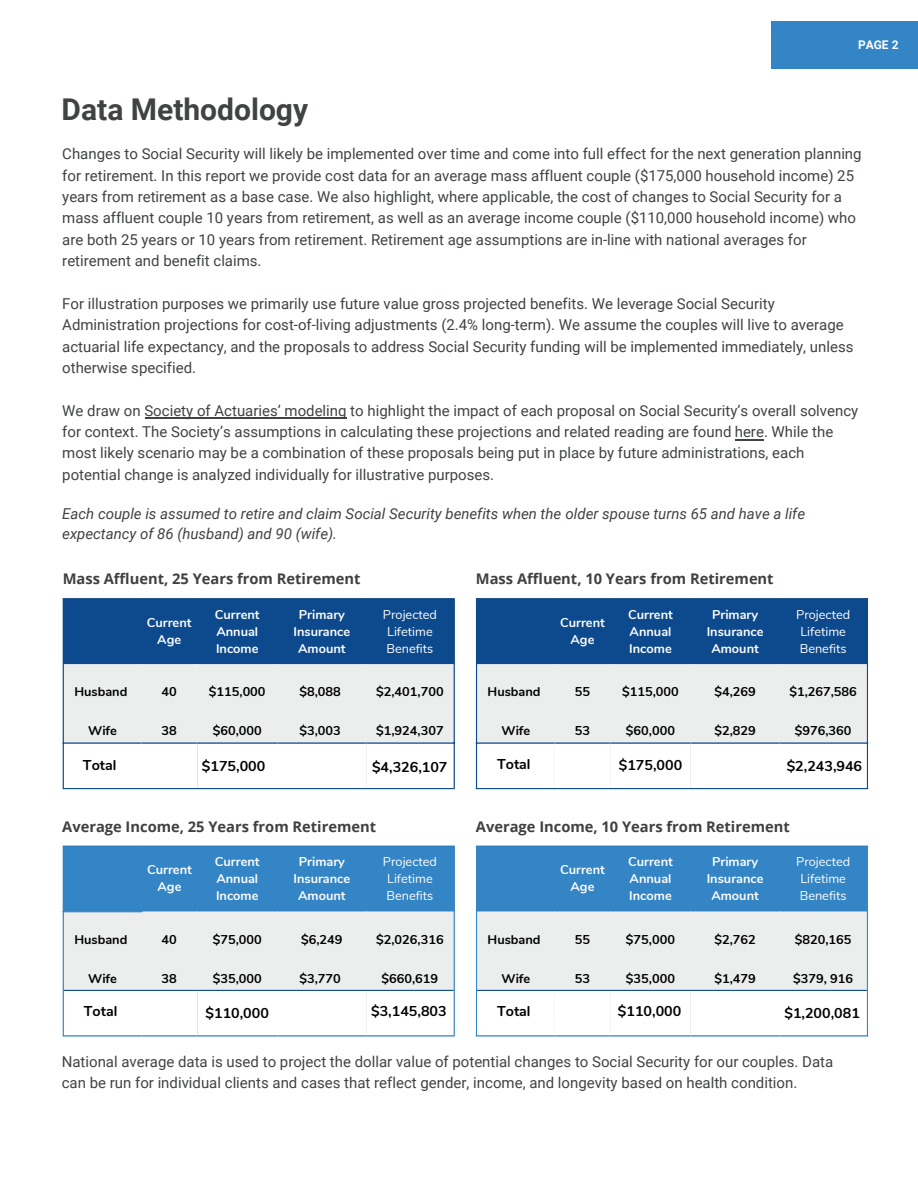
<style>
.page{position:relative;width:918px;height:1188px;background:#fff}
.page>*{position:absolute;margin:0;border:0;box-sizing:border-box;transform-origin:0 0}
.t1{font:700 30px "Roboto";color:#3f4440}
.t2{font:15px/21.3px "Roboto";color:#3f4440}
.t3{font:italic 15px/19.6px "Roboto";color:#3f4440}
.t4{font:700 14.7px "Open Sans";color:#3f4141}
.t5{font:700 14.25px "Nunito";color:#000}
.t6{font:700 12.75px "Nunito";color:#000}
.t7{font:700 12.75px/17px "Nunito";color:#fcfcfc;text-align:center}
.t8{font:12.75px/17px "Nunito";color:#fcfcfc}
.t9{font:700 12px "Roboto";color:#fff}
</style>
<div class="page">
<div style="left:771px;top:22px;width:147px;height:47px;background:#3385c5"></div>
<svg style="left:64px;top:599px;width:390px;height:143px;background:#86a3c1"></svg>
<hr style="left:63px;top:599px;width:1px;height:189px;background:#0d4a8d">
<hr style="left:454px;top:599px;width:1px;height:189px;background:#0d4a8d">
<hr style="left:63px;top:598px;width:392px;height:1px;background:#0d4a8d">
<hr style="left:63px;top:742px;width:392px;height:2px;background:#0d4a8d">
<hr style="left:63px;top:788px;width:392px;height:1px;background:#0d4a8d">
<svg style="left:64px;top:847px;width:390px;height:143px;background:#97bdda"></svg>
<hr style="left:63px;top:847px;width:1px;height:188px;background:#3788c8">
<hr style="left:141px;top:847px;width:1px;height:64px;background:#3788c8">
<hr style="left:454px;top:847px;width:1px;height:188px;background:#3788c8">
<hr style="left:63px;top:846px;width:392px;height:1px;background:#3788c8">
<hr style="left:63px;top:911px;width:79px;height:1px;background:#3788c8">
<hr style="left:63px;top:1035px;width:392px;height:2px;background:#3788c8">
<hr style="left:64px;top:990px;width:390px;height:1px;background:#0d4a8d">
<svg style="left:477px;top:599px;width:390px;height:143px;background:#86a3c1"></svg>
<hr style="left:476px;top:599px;width:1px;height:189px;background:#0d4a8d">
<hr style="left:867px;top:599px;width:1px;height:189px;background:#0d4a8d">
<hr style="left:476px;top:598px;width:392px;height:1px;background:#0d4a8d">
<hr style="left:476px;top:742px;width:392px;height:2px;background:#0d4a8d">
<hr style="left:476px;top:788px;width:392px;height:1px;background:#0d4a8d">
<svg style="left:477px;top:847px;width:390px;height:143px;background:#98beda"></svg>
<hr style="left:476px;top:847px;width:1px;height:188px;background:#3788c8">
<hr style="left:867px;top:847px;width:1px;height:188px;background:#3788c8">
<hr style="left:476px;top:846px;width:392px;height:1px;background:#3788c8">
<hr style="left:476px;top:1035px;width:392px;height:2px;background:#3788c8">
<hr style="left:477px;top:990px;width:390px;height:1px;background:#0d4a8d">
<hr style="left:145px;top:418px;width:201px;height:1px;background:#3f4440">
<svg style="left:735px;top:439px;width:29px;height:1px"></svg>
<p class="t9" style="left:858px;top:36px;width:42px">PAGE 2</p>
<p class="t1" style="left:62px;top:88px;width:248px">Data Methodology</p>
<p class="t2" style="left:62px;top:143px;width:801px">Changes to Social Security will likely be implemented over time and come into full effect for the next generation planning for retirement. In this report we provide cost data for an average mass affluent couple ($175,000 household income) 25 years from retirement as a base case. We also highlight, where applicable, the cost of changes to Social Security for a mass affluent couple 10 years from retirement, as well as an average income couple ($110,000 household income) who are both 25 years or 10 years from retirement. Retirement age assumptions are in-line with national averages for retirement and benefit claims.</p>
<p class="t2" style="left:62px;top:292px;width:793px">For illustration purposes we primarily use future value gross projected benefits. We leverage Social Security Administration projections for cost-of-living adjustments (2.4% long-term). We assume the couples will live to average actuarial life expectancy, and the proposals to address Social Security funding will be implemented immediately, unless otherwise specified.</p>
<p class="t2" style="left:62px;top:399px;width:798px">We draw on Society of Actuaries’ modeling to highlight the impact of each proposal on Social Security’s overall solvency for context. The Society’s assumptions in calculating these projections and related reading are found here. While the most likely scenario may be a combination of these proposals being put in place by future administrations, each potential change is analyzed individually for illustrative purposes.</p>
<p class="t3" style="left:62px;top:505px;width:744px">Each couple is assumed to retire and claim Social Security benefits when the older spouse turns 65 and have a life expectancy of 86 (husband) and 90 (wife).</p>
<h1 class="t4" style="left:63px;top:569px;width:299px">Mass Affluent, 25 Years from Retirement</h1>
<h3 class="t4" style="left:476px;top:569px;width:299px">Mass Affluent, 10 Years from Retirement</h3>
<p class="t7" style="left:147px;top:614px;width:46px">Current<br>Age</p>
<p class="t7" style="left:215px;top:606px;width:46px;text-align:justify">Current Annual Income</p>
<p class="t7" style="left:293px;top:606px;width:58px">Primary<br>Insurance<br>Amount</p>
<p class="t8" style="left:383px;top:606px;width:56px">Projected<br>Lifetime<br>Benefits</p>
<p class="t6" style="left:74px;top:683px;width:54px">Husband</p>
<p class="t6" style="left:162px;top:683px;width:17px">40</p>
<p class="t6" style="left:209px;top:683px;width:58px">$115,000</p>
<p class="t6" style="left:299px;top:683px;width:43px">$8,088</p>
<p class="t6" style="left:376px;top:683px;width:69px">$2,401,700</p>
<p class="t6" style="left:88px;top:723px;width:30px">Wife</p>
<p class="t6" style="left:162px;top:723px;width:17px">38</p>
<p class="t6" style="left:213px;top:723px;width:51px">$60,000</p>
<p class="t6" style="left:299px;top:723px;width:43px">$3,003</p>
<h2 class="t6" style="left:376px;top:723px;width:69px">$1,924,307</h2>
<p class="t5" style="left:83px;top:756px;width:35px">Total</p>
<p class="t5" style="left:202px;top:756px;width:65px">$175,000</p>
<p class="t5" style="left:372px;top:758px;width:77px">$4,326,107</p>
<p class="t7" style="left:560px;top:614px;width:46px">Current<br>Age</p>
<p class="t7" style="left:628px;top:606px;width:46px;text-align:justify">Current Annual Income</p>
<p class="t7" style="left:707px;top:606px;width:58px">Primary<br>Insurance<br>Amount</p>
<p class="t8" style="left:796px;top:606px;width:56px">Projected<br>Lifetime<br>Benefits</p>
<p class="t6" style="left:488px;top:683px;width:54px">Husband</p>
<p class="t6" style="left:575px;top:683px;width:17px">55</p>
<p class="t6" style="left:622px;top:683px;width:58px">$115,000</p>
<p class="t6" style="left:714px;top:683px;width:43px">$4,269</p>
<p class="t6" style="left:789px;top:683px;width:69px">$1,267,586</p>
<p class="t6" style="left:502px;top:723px;width:30px">Wife</p>
<p class="t6" style="left:575px;top:723px;width:17px">53</p>
<p class="t6" style="left:626px;top:723px;width:51px">$60,000</p>
<p class="t6" style="left:714px;top:723px;width:43px">$2,829</p>
<p class="t6" style="left:795px;top:723px;width:58px">$976,360</p>
<p class="t5" style="left:497px;top:754px;width:35px">Total</p>
<h2 class="t5" style="left:619px;top:756px;width:65px">$175,000</h2>
<p class="t5" style="left:787px;top:756px;width:77px">$2,243,946</p>
<h3 class="t4" style="left:62px;top:816px;width:315px">Average Income, 25 Years from Retirement</h3>
<h3 class="t4" style="left:476px;top:816px;width:315px">Average Income, 10 Years from Retirement</h3>
<p class="t7" style="left:147px;top:862px;width:46px">Current<br>Age</p>
<p class="t7" style="left:215px;top:853px;width:46px;text-align:justify">Current Annual Income</p>
<p class="t7" style="left:293px;top:853px;width:58px">Primary<br>Insurance<br>Amount</p>
<p class="t8" style="left:383px;top:853px;width:56px">Projected<br>Lifetime<br>Benefits</p>
<p class="t7" style="left:560px;top:862px;width:46px">Current<br>Age</p>
<p class="t7" style="left:628px;top:853px;width:46px;text-align:justify">Current Annual Income</p>
<p class="t7" style="left:707px;top:853px;width:58px">Primary<br>Insurance<br>Amount</p>
<p class="t8" style="left:796px;top:853px;width:56px">Projected<br>Lifetime<br>Benefits</p>
<p class="t6" style="left:488px;top:931px;width:54px">Husband</p>
<p class="t6" style="left:575px;top:931px;width:17px">55</p>
<p class="t6" style="left:626px;top:931px;width:51px">$75,000</p>
<p class="t6" style="left:714px;top:931px;width:43px">$2,762</p>
<p class="t6" style="left:795px;top:931px;width:58px">$820,165</p>
<p class="t6" style="left:502px;top:970px;width:30px">Wife</p>
<p class="t6" style="left:575px;top:970px;width:17px">53</p>
<p class="t6" style="left:626px;top:970px;width:51px">$35,000</p>
<p class="t6" style="left:714px;top:970px;width:43px">$1,479</p>
<p class="t6" style="left:793px;top:970px;width:62px">$379, 916</p>
<p class="t5" style="left:497px;top:1002px;width:35px">Total</p>
<p class="t5" style="left:618px;top:1001px;width:65px">$110,000</p>
<h3 class="t5" style="left:784px;top:1004px;width:77px">$1,200,081</h3>
<p class="t2" style="left:62px;top:1050px;width:773px">National average data is used to project the dollar value of potential changes to Social Security for our couples. Data can be run for individual clients and cases that reflect gender, income, and longevity based on health condition.</p>
<p class="t6" style="left:74px;top:931px;width:54px">Husband</p>
<p class="t6" style="left:162px;top:931px;width:17px">40</p>
<p class="t6" style="left:213px;top:931px;width:51px">$75,000</p>
<p class="t6" style="left:301px;top:931px;width:43px">$6,249</p>
<p class="t6" style="left:376px;top:931px;width:69px">$2,026,316</p>
<p class="t6" style="left:88px;top:970px;width:30px">Wife</p>
<p class="t6" style="left:162px;top:970px;width:17px">38</p>
<p class="t6" style="left:213px;top:970px;width:51px">$35,000</p>
<p class="t6" style="left:299px;top:970px;width:43px">$3,770</p>
<p class="t6" style="left:382px;top:970px;width:58px">$660,619</p>
<h2 class="t5" style="left:84px;top:1002px;width:35px">Total</h2>
<p class="t5" style="left:206px;top:1003px;width:65px">$110,000</p>
<p class="t5" style="left:371px;top:1002px;width:77px">$3,145,803</p>
</div>
